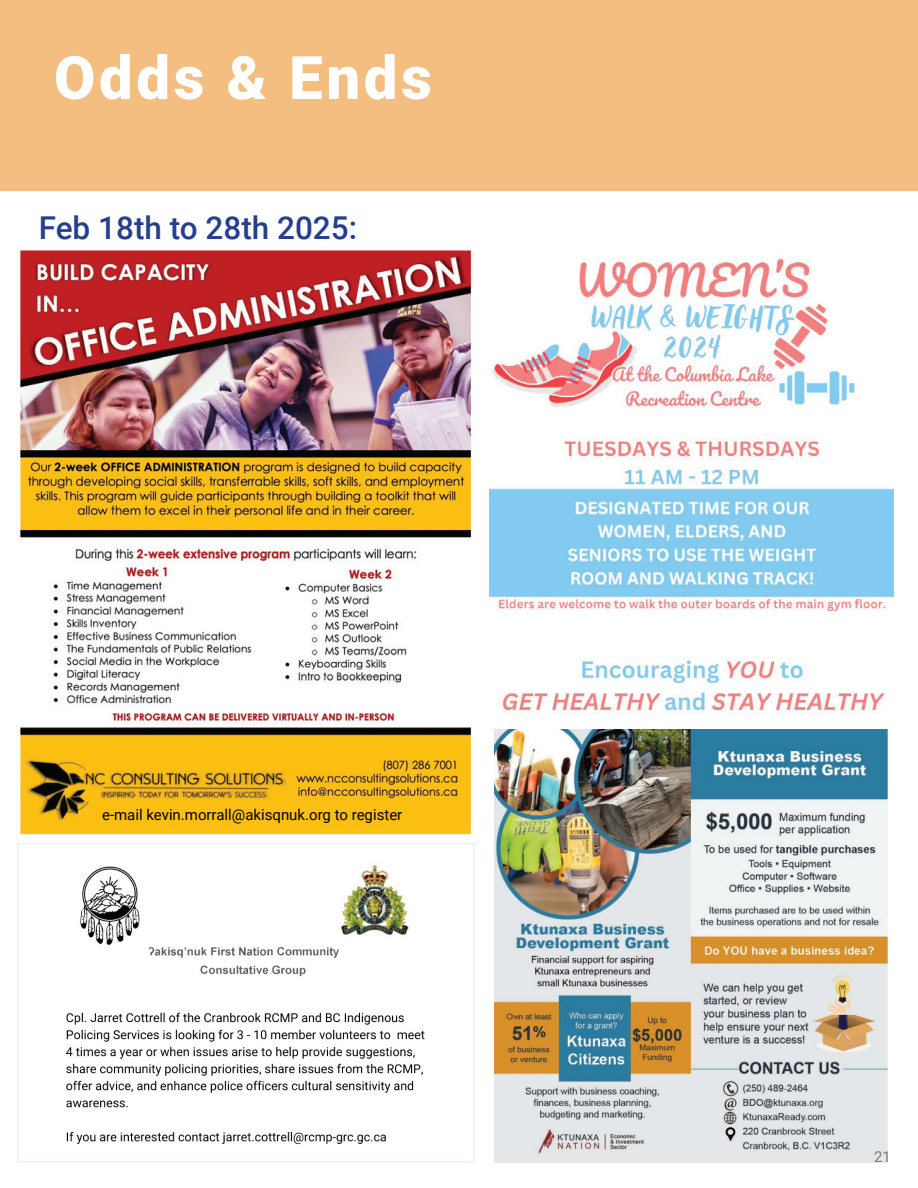
<style>
.page{position:relative;width:918px;height:1188px;background:#fff}
.page>*{position:absolute;margin:0;border:0;box-sizing:border-box;transform-origin:0 0}
.t1{font:900 60px "Roboto";letter-spacing:.06em;color:#fff}
.t2{font:500 31.5px "Roboto";color:#253f8e}
.t3{font:15px "Roboto";color:#000}
.t4{font:15px "Roboto";color:#797b80}
</style>
<div class="page">
<div style="left:0;top:0;width:918px;height:190px;background:#f4be81"></div>
<img style="left:489px;top:258px;width:405px;height:455px">
<img style="left:19px;top:250px;width:452px;height:585px">
<img style="left:66px;top:864px;width:359px;height:281px">
<div style="left:17px;top:843px;width:458px;height:319px;border:2px solid #e6f4f3"></div>
<img style="left:494px;top:729px;width:394px;height:433px">
<h1 class="t1" style="left:54px;top:36px;width:379px">Odds &amp; Ends</h1>
<h2 class="t2" style="left:39px;top:206px;width:320px">Feb 18th to 28th 2025:</h2>
<p class="t3" style="left:102px;top:804px;width:302px">e-mail kevin.morrall@akisqnuk.org to register</p>
<p class="t4" style="left:874px;top:1146px;width:18px">21</p>
</div>
